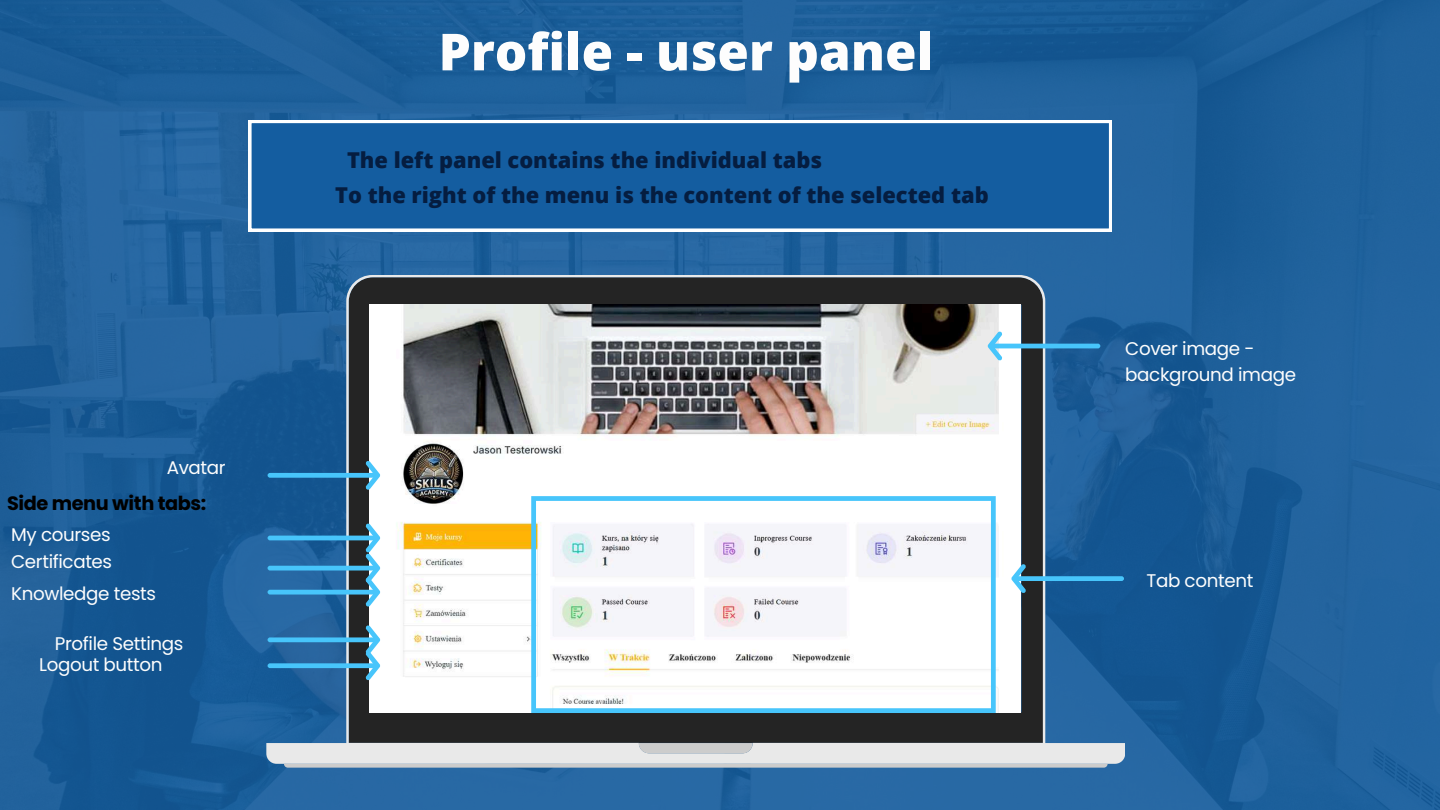
<style>
.page{position:relative;width:1440px;height:810px;background:#fff}
.page>*{position:absolute;margin:0;border:0;box-sizing:border-box;transform-origin:0 0}
.t1{font:800 51.1px "Open Sans";color:#fdfdfd}
.t2{font:800 21.9px "Open Sans";color:#051d40}
.t3{font:700 19.3px "Poppins";letter-spacing:-.02em;color:#000}
.t4{font:18.3px/25.5px "Poppins";letter-spacing:-.02em;color:#fdfdfd}
</style>
<div class="page">
<img style="left:0;top:0;width:1440px;height:810px">
<svg style="left:266px;top:275px;width:859px;height:489px;background:#3c5c79"></svg>
<svg style="left:639px;top:743px;width:114px;height:10px"></svg>
<svg style="left:284px;top:764px;width:824px;height:4px;background:#bcc2c8"></svg>
<img style="left:370px;top:305px;width:651px;height:408px">
<svg style="left:249px;top:120px;width:863px;height:111px;background:#2166a5"></svg>
<hr style="left:268px;top:536px;width:110px;height:4px;background:#47c5fb;border-radius:2px">
<svg style="left:365px;top:461px;width:15px;height:29px"></svg>
<div style="left:268px;top:473px;width:110px;height:5px;background:#47c5fb;border-radius:2px"></div>
<svg style="left:988px;top:332px;width:14px;height:29px"></svg>
<hr style="left:990px;top:344px;width:110px;height:4px;background:#47c5fb;border-radius:2px">
<svg style="left:1011px;top:564px;width:15px;height:29px"></svg>
<div style="left:1014px;top:576px;width:110px;height:5px;background:#47c5fb;border-radius:2px"></div>
<div style="left:268px;top:590px;width:110px;height:5px;background:#47c5fb;border-radius:2px"></div>
<svg style="left:365px;top:523px;width:15px;height:84px"></svg>
<div style="left:268px;top:566px;width:110px;height:5px;background:#47c5fb;border-radius:2px"></div>
<div style="left:268px;top:637px;width:110px;height:5px;background:#47c5fb;border-radius:2px"></div>
<svg style="left:365px;top:625px;width:15px;height:55px"></svg>
<div style="left:268px;top:663px;width:110px;height:5px;background:#47c5fb;border-radius:2px"></div>
<svg style="left:531px;top:496px;width:464px;height:217px"></svg>
<p class="t4" style="left:167px;top:455px;width:61px">Avatar</p>
<p class="t3" style="left:7px;top:490px;width:201px">Side menu with tabs:</p>
<p class="t4" style="left:11px;top:522px;width:101px">My courses</p>
<p class="t4" style="left:11px;top:546px;width:146px;line-height:31.2px">Certificates<br>Knowledge tests</p>
<p class="t4" style="left:39px;top:632px;width:146px;line-height:21.8px;text-indent:16px">Profile Settings<br>Logout button</p>
<h1 class="t1" style="left:439px;top:16px;width:496px">Profile - user panel</h1>
<p class="t2" style="left:347px;top:144px;width:477px">The left panel contains the individual tabs</p>
<p class="t2" style="left:335px;top:180px;width:655px">To the right of the menu is the content of the selected tab</p>
<p class="t4" style="left:1125px;top:336px;width:172px">Cover image - background image</p>
<p class="t4" style="left:1147px;top:568px;width:108px">Tab content</p>
</div>
